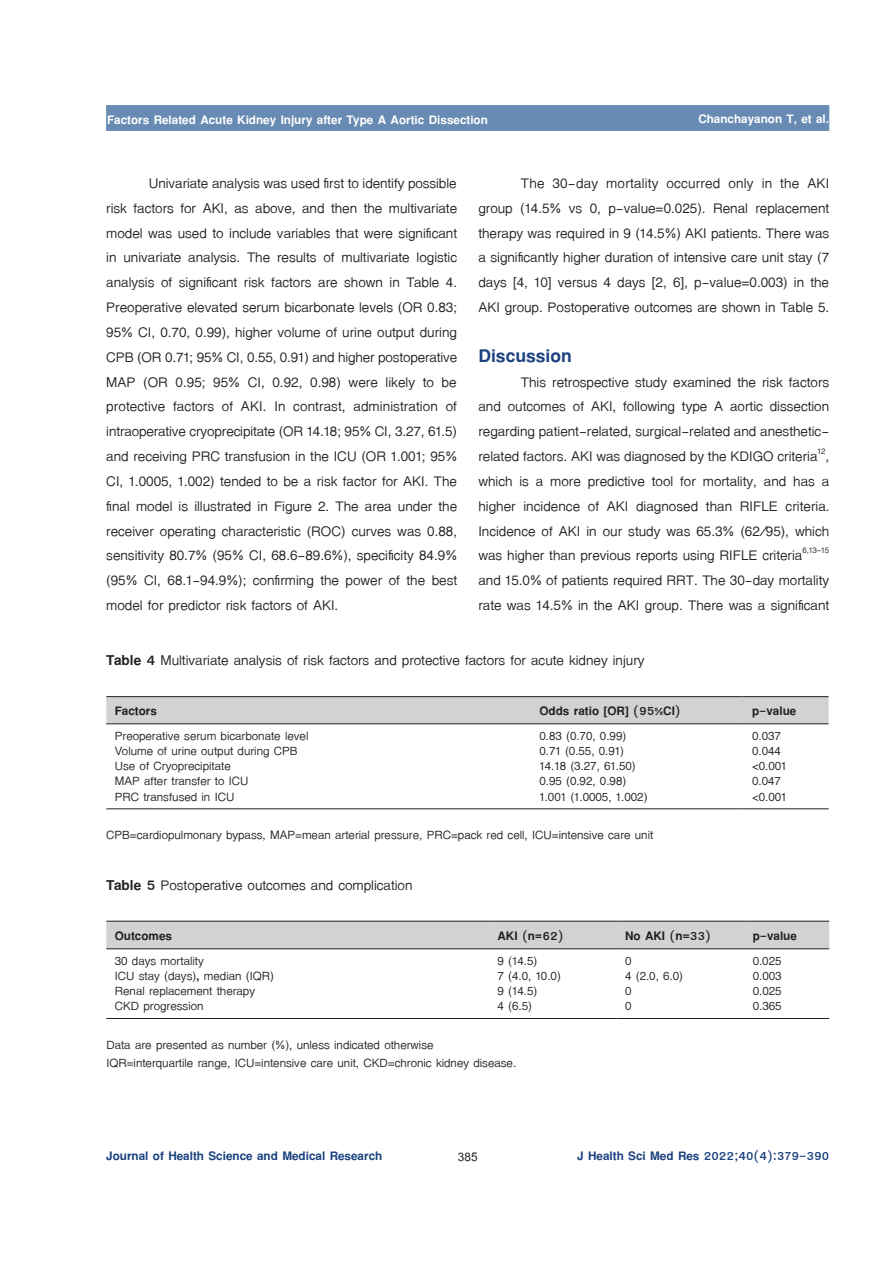
<style>
.page{position:relative;width:893px;height:1263px;background:#fff}
.page>*{position:absolute;margin:0;border:0;box-sizing:border-box;transform-origin:0 0}
.t1{font:700 27px "TF Lanna";color:#1b417f}
.t2{font:21px/24.8px "TF Lanna";color:#231f20;text-align:justify}
.t3{font:18px/18px "TF Lanna";color:#231f20}
.t4{font:700 18px "TF Lanna";color:#fff}
.t5{font:700 18px "TF Lanna";color:#1b417f}
.t6{font:700 18px "TF Lanna";color:#231f20}
.t7{font:700 18px "Cordia UPC";color:#231f20}
.s1{font-weight:700}
</style>
<div class="page">
<div style="left:106px;top:105px;width:723px;height:26px;background:#678bb3;border:1px solid #678bb3"></div>
<div style="left:106px;top:697px;width:723px;height:26px;background:#d1d2d4"></div>
<hr style="left:106px;top:696px;width:425px;height:1px;background:#231f20">
<hr style="left:531px;top:696px;width:213px;height:1px;background:#231f20">
<hr style="left:744px;top:696px;width:85px;height:1px;background:#231f20">
<hr style="left:106px;top:723px;width:425px;height:1px;background:#231f20">
<hr style="left:531px;top:723px;width:213px;height:1px;background:#231f20">
<hr style="left:744px;top:723px;width:85px;height:1px;background:#231f20">
<hr style="left:106px;top:808px;width:425px;height:1px;background:#231f20">
<hr style="left:531px;top:808px;width:213px;height:1px;background:#231f20">
<hr style="left:744px;top:808px;width:85px;height:1px;background:#231f20">
<div style="left:106px;top:922px;width:723px;height:26px;background:#d1d2d4"></div>
<hr style="left:106px;top:921px;width:383px;height:1px;background:#231f20">
<hr style="left:489px;top:921px;width:128px;height:1px;background:#231f20">
<hr style="left:617px;top:921px;width:127px;height:1px;background:#231f20">
<hr style="left:744px;top:921px;width:85px;height:1px;background:#231f20">
<hr style="left:106px;top:948px;width:383px;height:1px;background:#231f20">
<hr style="left:489px;top:948px;width:128px;height:1px;background:#231f20">
<hr style="left:617px;top:948px;width:127px;height:1px;background:#231f20">
<hr style="left:744px;top:948px;width:85px;height:1px;background:#231f20">
<hr style="left:106px;top:1018px;width:383px;height:1px;background:#231f20">
<hr style="left:489px;top:1018px;width:128px;height:1px;background:#231f20">
<hr style="left:617px;top:1018px;width:127px;height:1px;background:#231f20">
<hr style="left:744px;top:1018px;width:85px;height:1px;background:#231f20">
<p class="t4" style="left:107px;top:108px;width:382px">Factors Related Acute Kidney Injury after Type A Aortic Dissection</p>
<p class="t4" style="left:698px;top:108px;width:132px">Chanchayanon T, et al.</p>
<p class="t2" style="left:106px;top:171px;width:352px;text-indent:43px">Univariate analysis was used first to identify possible risk factors for AKI, as above, and then the multivariate model was used to include variables that were significant in univariate analysis. The results of multivariate logistic analysis of significant risk factors are shown in Table 4.<br>Preoperative elevated serum bicarbonate levels (OR 0.83; 95% CI, 0.70, 0.99), higher volume of urine output during CPB (OR 0.71; 95% CI, 0.55, 0.91) and higher postoperative MAP (OR 0.95; 95% CI, 0.92, 0.98) were likely to be protective factors of AKI. In contrast, administration of intraoperative cryoprecipitate (OR 14.18; 95% CI, 3.27, 61.5) and receiving PRC transfusion in the ICU (OR 1.001; 95% CI, 1.0005, 1.002) tended to be a risk factor for AKI. The final model is illustrated in Figure 2. The area under the receiver operating characteristic (ROC) curves was 0.88, sensitivity 80.7% (95% CI, 68.6-89.6%), specificity 84.9% (95% CI, 68.1-94.9%); confirming the power of the best model for predictor risk factors of AKI.</p>
<p class="t2" style="left:478px;top:171px;width:352px;text-indent:43px">The 30-day mortality occurred only in the AKI group (14.5% vs 0, p-value=0.025). Renal replacement therapy was required in 9 (14.5%) AKI patients. There was a significantly higher duration of intensive care unit stay (7 days [4, 10] versus 4 days [2, 6], p-value=0.003) in the AKI group. Postoperative outcomes are shown in Table 5.</p>
<p class="t1" style="left:478px;top:338px;width:95px">Discussion</p>
<p class="t2" style="left:478px;top:369px;width:353px;text-indent:43px">This retrospective study examined the risk factors and outcomes of AKI, following type A aortic dissection regarding patient-related, surgical-related and anesthetic&shy;related factors. AKI was diagnosed by the KDIGO criteria<sup>12</sup>, which is a more predictive tool for mortality, and has a higher incidence of AKI diagnosed than RIFLE criteria.<br>Incidence of AKI in our study was 65.3% (62/95), which was higher than previous reports using RIFLE criteria<sup>6,13–15 </sup>and 15.0% of patients required RRT. The 30-day mortality rate was 14.5% in the AKI group. There was a significant</p>
<p class="t2" style="left:106px;top:648px;width:540px"><span class="s1">Table 4</span> Multivariate analysis of risk factors and protective factors for acute kidney injury</p>
<p class="t6" style="left:115px;top:700px;width:44px">Factors</p>
<p class="t6" style="left:539px;top:700px;width:143px">Odds ratio [OR] (95%CI)</p>
<p class="t6" style="left:752px;top:700px;width:46px">p-value</p>
<p class="t3" style="left:115px;top:726px;width:195px">Preoperative serum bicarbonate level</p>
<p class="t3" style="left:539px;top:726px;width:88px">0.83 (0.70, 0.99)</p>
<p class="t3" style="left:752px;top:726px;width:30px">0.037</p>
<p class="t3" style="left:115px;top:742px;width:184px">Volume of urine output during CPB</p>
<p class="t3" style="left:539px;top:742px;width:86px">0.71 (0.55, 0.91)</p>
<p class="t3" style="left:752px;top:742px;width:30px">0.044</p>
<p class="t3" style="left:115px;top:757px;width:117px">Use of Cryoprecipitate</p>
<p class="t3" style="left:539px;top:757px;width:98px">14.18 (3.27, 61.50)</p>
<p class="t3" style="left:752px;top:757px;width:36px">&lt;0.001</p>
<p class="t3" style="left:115px;top:772px;width:135px">MAP after transfer to ICU</p>
<p class="t3" style="left:539px;top:772px;width:88px">0.95 (0.92, 0.98)</p>
<p class="t3" style="left:752px;top:772px;width:30px">0.047</p>
<p class="t3" style="left:115px;top:788px;width:121px">PRC transfused in ICU</p>
<p class="t3" style="left:539px;top:788px;width:110px">1.001 (1.0005, 1.002)</p>
<p class="t3" style="left:752px;top:788px;width:36px">&lt;0.001</p>
<p class="t3" style="left:106px;top:826px;width:549px">CPB=cardiopulmonary bypass, MAP=mean arterial pressure, PRC=pack red cell, ICU=intensive care unit</p>
<p class="t2" style="left:106px;top:872px;width:308px"><span class="s1">Table 5</span> Postoperative outcomes and complication</p>
<p class="t6" style="left:115px;top:924px;width:59px">Outcomes</p>
<p class="t6" style="left:497px;top:924px;width:67px">AKI (n=62)</p>
<p class="t6" style="left:625px;top:924px;width:87px">No AKI (n=33)</p>
<p class="t6" style="left:753px;top:924px;width:46px">p-value</p>
<p class="t3" style="left:115px;top:951px;width:91px">30 days mortality</p>
<p class="t3" style="left:498px;top:951px;width:41px">9 (14.5)</p>
<p class="t3" style="left:625px;top:951px;width:8px">0</p>
<p class="t3" style="left:753px;top:951px;width:30px">0.025</p>
<p class="t3" style="left:115px;top:967px;width:161px">ICU stay (days)<span class="s1">,</span> median (IQR)</p>
<p class="t3" style="left:498px;top:967px;width:65px">7 (4.0, 10.0)</p>
<p class="t3" style="left:625px;top:967px;width:59px">4 (2.0, 6.0)</p>
<p class="t3" style="left:753px;top:967px;width:30px">0.003</p>
<p class="t3" style="left:115px;top:982px;width:142px">Renal replacement therapy</p>
<p class="t3" style="left:498px;top:982px;width:41px">9 (14.5)</p>
<p class="t3" style="left:625px;top:982px;width:8px">0</p>
<p class="t3" style="left:753px;top:982px;width:30px">0.025</p>
<p class="t3" style="left:115px;top:997px;width:90px">CKD progression</p>
<p class="t3" style="left:498px;top:997px;width:36px">4 (6.5)</p>
<p class="t3" style="left:625px;top:997px;width:8px">0</p>
<p class="t3" style="left:753px;top:997px;width:30px">0.365</p>
<p class="t3" style="left:106px;top:1036px;width:411px">Data are presented as number (%), unless indicated otherwise<br>IQR=interquartile range, ICU=intensive care unit, CKD=chronic kidney disease.</p>
<p class="t5" style="left:106px;top:1145px;width:277px">Journal of Health Science and Medical Research</p>
<p class="t7" style="left:458px;top:1146px;width:21px">385</p>
<p class="t5" style="left:577px;top:1145px;width:253px">J Health Sci Med Res 2022;40(4):379-390</p>
</div>
